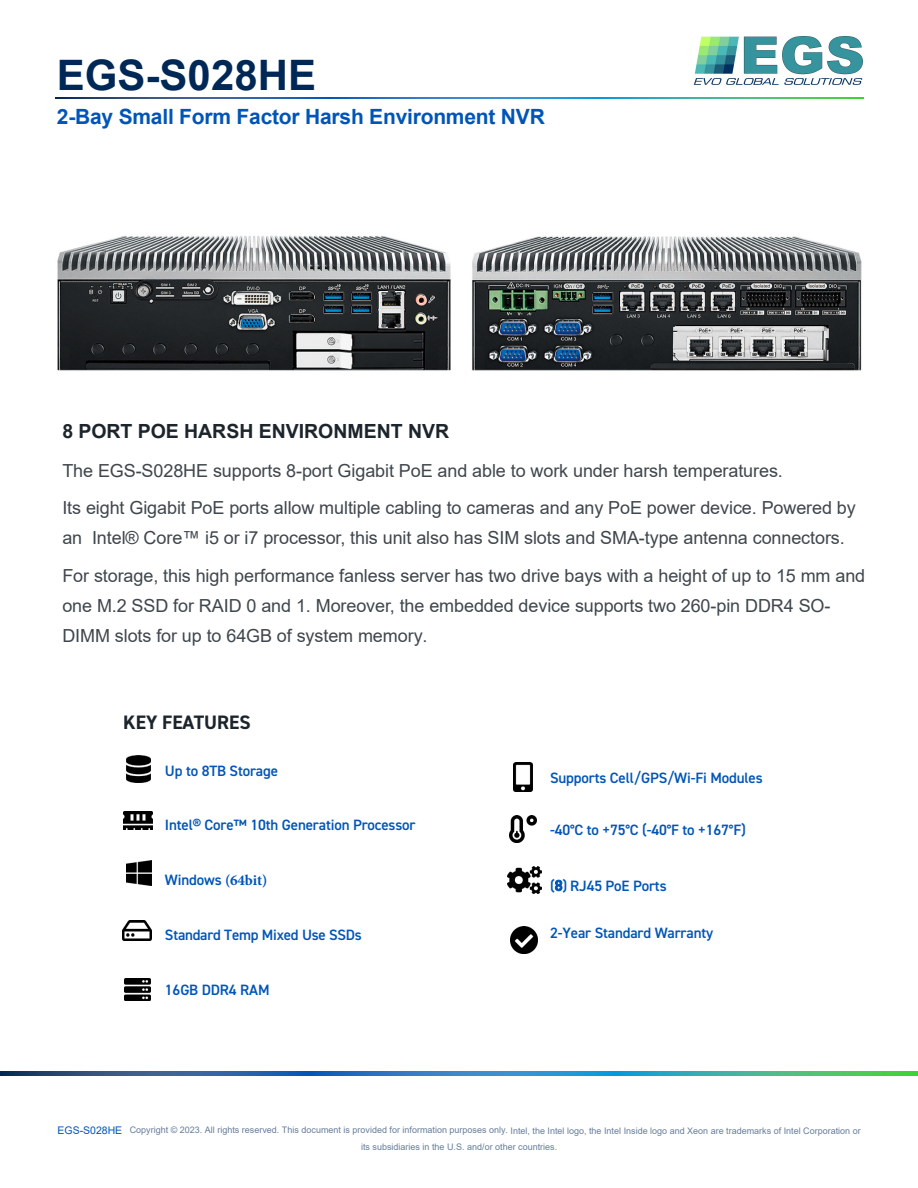
<style>
.page{position:relative;width:918px;height:1188px;background:#fff}
.page>*{position:absolute;margin:0;border:0;box-sizing:border-box;transform-origin:0 0}
.t1{font:700 42px "Arial";color:#002856}
.t2{font:700 21px "Arial";letter-spacing:-.01em;color:#0055b8}
.Paragraph_Text{font:700 19.5px "Arial";color:#1d252c}
.Paragraph_Text-2{font:700 19.5px "DIN2014";color:#1d252c}
.Paragraph_Text-3{font:18px/37.3px "Arial";letter-spacing:-.005em;color:#3f464c}
.Model_Numbers{font:600 15px "DIN2014";letter-spacing:-.01em;color:#0055b8}
.t3{font:9px/17.2px "Arial";color:#667e9a;text-align:center}
.s1{font-family:"Minion Pro";font-weight:700}
.s2{font-size:10.5px;color:#0055b8}
</style>
<div class="page">
<svg style="left:55px;top:97px;width:809px;height:2px;background:#3085a2"></svg>
<img style="left:122px;top:920px;width:30px;height:20px">
<img style="left:126px;top:756px;width:24px;height:27px">
<img style="left:511px;top:927px;width:27px;height:27px">
<svg style="left:0;top:1072px;width:917px;height:3px;background:#3085a2"></svg>
<img style="left:124px;top:812px;width:28px;height:17px">
<img style="left:126px;top:860px;width:25px;height:26px">
<img style="left:514px;top:762px;width:18px;height:30px">
<img style="left:509px;top:816px;width:27px;height:27px">
<img style="left:125px;top:978px;width:25px;height:22px">
<img style="left:507px;top:867px;width:34px;height:27px">
<img style="left:57px;top:235px;width:394px;height:136px">
<img style="left:472px;top:236px;width:390px;height:135px">
<img style="left:693px;top:36px;width:170px;height:49px">
<h1 class="t1" style="left:57px;top:46px;width:261px">EGS-S028HE</h1>
<p class="t2" style="left:57px;top:101px;width:489px">2-Bay Small Form Factor Harsh Environment NVR</p>
<p class="Paragraph_Text" style="left:62px;top:417px;width:388px">8 PORT POE HARSH ENVIRONMENT NVR</p>
<p class="Paragraph_Text-3" style="left:62px;top:452px;width:795px">The EGS-S028HE supports 8-port Gigabit PoE and able to work under harsh temperatures.<br>Its eight Gigabit PoE ports allow multiple cabling to cameras and any PoE power device. Powered by</p>
<p class="Paragraph_Text-3" style="left:62px;top:519px;width:804px">an Intel® Core™ i5 or i7 processor, this unit also has SIM slots and SMA-type antenna connectors.<br>For storage, this high performance fanless server has two drive bays with a height of up to 15 mm and</p>
<p class="Paragraph_Text-3" style="left:62px;top:590px;width:770px;line-height:30px">one M.2 SSD for RAID 0 and 1. Moreover, the embedded device supports two 260-pin DDR4 SO-<br>DIMM slots for up to 64GB of system memory.</p>
<p class="Paragraph_Text-2" style="left:123px;top:709px;width:129px">KEY FEATURES</p>
<p class="Model_Numbers" style="left:165px;top:761px;width:115px">Up to 8TB Storage</p>
<p class="Model_Numbers" style="left:165px;top:815px;width:252px">Intel® Core™ 10th Generation Processor</p>
<p class="Model_Numbers" style="left:165px;top:869px;width:104px">Windows <span class="s1">(64bit)</span></p>
<p class="Model_Numbers" style="left:165px;top:925px;width:198px">Standard Temp Mixed Use SSDs</p>
<p class="Model_Numbers" style="left:165px;top:980px;width:106px">16GB DDR4 RAM</p>
<p class="Model_Numbers" style="left:550px;top:768px;width:214px">Supports Cell/GPS/Wi-Fi Modules</p>
<p class="Model_Numbers" style="left:550px;top:820px;width:197px">-40°C to +75°C (-40°F to +167°F)</p>
<p class="Model_Numbers" style="left:550px;top:876px;width:118px">(8) RJ45 PoE Ports</p>
<p class="Model_Numbers" style="left:550px;top:923px;width:165px">2-Year Standard Warranty</p>
<p class="t3" style="left:58px;top:1121px;width:805px"><span class="s2">EGS-S028HE</span> Copyright © 2023. All rights reserved. This document is provided for information purposes only. Intel, the Intel logo, the Intel Inside logo and Xeon are trademarks of Intel Corporation or its subsidiaries in the U.S. and/or other countries.</p>
</div>
